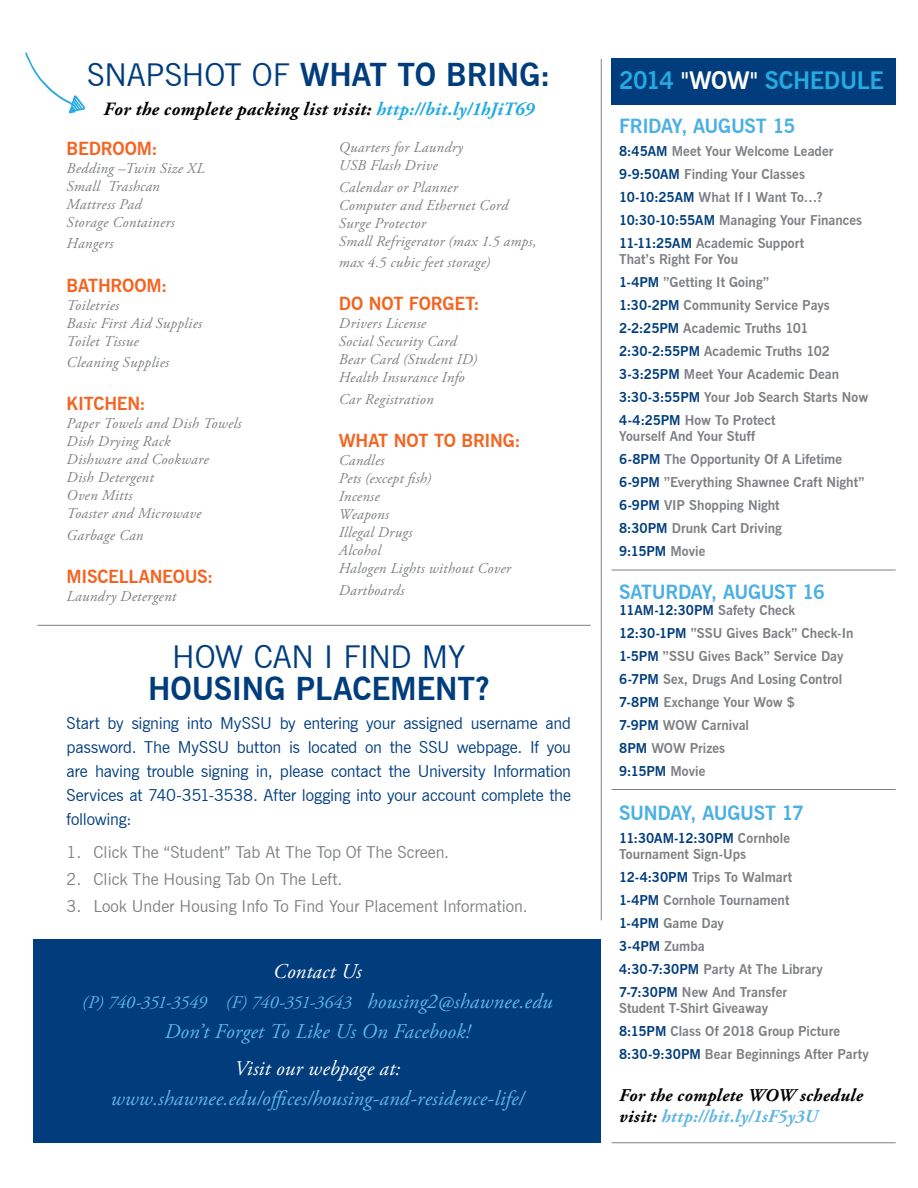
<style>
.page{position:relative;width:918px;height:1188px;background:#fff}
.page>*{position:absolute;margin:0;border:0;box-sizing:border-box;transform-origin:0 0}
.t1{font:700 31.5px/31.5px "News Gothic BT";letter-spacing:-.01em;color:#013d7d;text-align:center}
.t2{font:700 24px "News Gothic BT";letter-spacing:-.02em;color:#24aae1}
.t3{font:italic 21px "Adobe Garamond Pro";letter-spacing:.01em;color:#61b6e6}
.t4{font:italic 21px "Adobe Garamond Pro";letter-spacing:.01em;color:#fff}
.t5{font:700 19.5px "News Gothic BT";letter-spacing:-.02em;color:#4ab0e4}
.t6{font:italic 700 18.75px "Adobe Garamond Pro";letter-spacing:.015em;color:#000}
.t7{font:700 18px "News Gothic BT";letter-spacing:-.015em;color:#f36421}
.t8{font:italic 700 18px/21.6px "Adobe Garamond Pro";letter-spacing:.015em;color:#000}
.t9{font:italic 18px "Adobe Garamond Pro";letter-spacing:-.025em;color:#61b6e6}
.t10{font:16.5px/24px "News Gothic BT";letter-spacing:-.01em;color:#013d7d;text-align:justify}
.t11{font:16.5px "News Gothic BT";color:#7e8083}
.t12{font:italic 15px/21.6px "Adobe Garamond Pro";letter-spacing:.02em;color:#7e8083}
.t13{font:700 13.5px/16.2px "News Gothic BT";color:#7e8083}
.t14{font:700 13.5px "News Gothic BT";color:#013d7d}
.s1{font-weight:400}
.s2{color:#24aae1}
.s3{font-size:21px}
.s4{color:#fff}
.s5{color:#013d7d}
.s6{color:#7e8083}
.s7{color:#61b6e6}
</style>
<div class="page">
<div style="left:612px;top:59px;width:284px;height:46px;background:#013d7d"></div>
<hr style="left:612px;top:570px;width:284px;height:1px;background:#7e8083">
<hr style="left:612px;top:789px;width:284px;height:1px;background:#7e8083">
<div style="left:33px;top:939px;width:568px;height:204px;background:#013d7d"></div>
<hr style="left:601px;top:59px;width:1px;height:861px;background:#7e8083">
<hr style="left:612px;top:1143px;width:284px;height:1px;background:#7e8083">
<hr style="left:38px;top:625px;width:553px;height:1px;background:#7e8083">
<svg style="left:25px;top:52px;width:60px;height:61px"></svg>
<p class="t1" style="left:87px;top:59px;width:465px"><span class="s1">SNAPSHOT OF</span> WHAT TO BRING:</p>
<p class="t6" style="left:103px;top:98px;width:432px">For the complete packing list visit: <span class="s2">http://bit.ly/1hJiT69</span></p>
<p class="t7" style="left:67px;top:137px;width:92px">BEDROOM:</p>
<p class="t12" style="left:67px;top:158px;width:140px">Bedding –Twin Size XL</p>
<p class="t12" style="left:67px;top:176px;width:95px">Small Trashcan</p>
<p class="t12" style="left:67px;top:194px;width:76px">Mattress Pad</p>
<p class="t12" style="left:67px;top:212px;width:110px">Storage Containers</p>
<p class="t12" style="left:67px;top:233px;width:48px">Hangers</p>
<p class="t7" style="left:67px;top:274px;width:102px">BATHROOM:</p>
<p class="t12" style="left:67px;top:294px;width:54px">Toiletries</p>
<p class="t12" style="left:67px;top:312px;width:137px">Basic First Aid Supplies</p>
<p class="t12" style="left:67px;top:330px;width:74px">Toilet Tissue</p>
<p class="t12" style="left:67px;top:352px;width:104px">Cleaning Supplies</p>
<p class="t7" style="left:67px;top:393px;width:81px">KITCHEN:</p>
<p class="t12" style="left:67px;top:413px;width:176px">Paper Towels and Dish Towels</p>
<p class="t12" style="left:67px;top:431px;width:106px">Dish Drying Rack</p>
<p class="t12" style="left:67px;top:449px;width:144px">Dishware and Cookware</p>
<p class="t12" style="left:67px;top:467px;width:88px">Dish Detergent</p>
<p class="t12" style="left:67px;top:485px;width:67px">Oven Mitts</p>
<p class="t12" style="left:67px;top:503px;width:136px">Toaster and Microwave</p>
<p class="t12" style="left:67px;top:525px;width:78px">Garbage Can</p>
<p class="t7" style="left:67px;top:566px;width:148px">MISCELLANEOUS:</p>
<p class="t12" style="left:67px;top:586px;width:111px">Laundry Detergent</p>
<p class="t12" style="left:339px;top:137px;width:126px">Quarters for Laundry</p>
<p class="t12" style="left:339px;top:155px;width:100px">USB Flash Drive</p>
<p class="t12" style="left:339px;top:176px;width:120px">Calendar or Planner</p>
<p class="t12" style="left:339px;top:194px;width:171px">Computer and Ethernet Cord</p>
<p class="t12" style="left:339px;top:212px;width:89px">Surge Protector</p>
<p class="t12" style="left:339px;top:230px;width:199px">Small Refrigerator (max 1.5 amps, max 4.5 cubic feet storage)</p>
<p class="t7" style="left:339px;top:293px;width:142px">DO NOT FORGET:</p>
<p class="t12" style="left:339px;top:313px;width:89px">Drivers License</p>
<p class="t12" style="left:339px;top:331px;width:119px">Social Security Card</p>
<p class="t12" style="left:339px;top:349px;width:140px">Bear Card (Student ID)</p>
<p class="t12" style="left:339px;top:367px;width:127px">Health Insurance Info</p>
<p class="t12" style="left:339px;top:389px;width:96px">Car Registration</p>
<p class="t7" style="left:339px;top:430px;width:183px">WHAT NOT TO BRING:</p>
<p class="t12" style="left:339px;top:450px;width:47px">Candles</p>
<p class="t12" style="left:339px;top:468px;width:94px">Pets (except fish)</p>
<p class="t12" style="left:339px;top:486px;width:42px">Incense</p>
<p class="t12" style="left:339px;top:504px;width:52px">Weapons</p>
<p class="t12" style="left:339px;top:522px;width:75px">Illegal Drugs</p>
<p class="t12" style="left:339px;top:540px;width:44px">Alcohol</p>
<p class="t12" style="left:339px;top:558px;width:174px">Halogen Lights without Cover</p>
<p class="t12" style="left:339px;top:580px;width:67px">Dartboards</p>
<p class="t1" style="left:148px;top:641px;width:343px"><span class="s1">HOW CAN I FIND MY<br></span>HOUSING PLACEMENT?</p>
<p class="t10" style="left:67px;top:711px;width:506px">Start by signing into MySSU by entering your assigned username and password. The MySSU button is located on the SSU webpage. If you are having trouble signing in, please contact the University Information Services at 740-351-3538. After logging into your account complete the following:</p>
<p class="t11" style="left:67px;top:843px;width:384px">1. Click The “Student” Tab At The Top Of The Screen.</p>
<p class="t11" style="left:67px;top:869px;width:277px">2. Click The Housing Tab On The Left.</p>
<p class="t11" style="left:67px;top:896px;width:463px">3. Look Under Housing Info To Find Your Placement Information.</p>
<p class="t4" style="left:273px;top:959px;width:90px">Contact Us</p>
<p class="t9" style="left:82px;top:992px;width:472px">(P) 740-351-3549 (F) 740-351-3643 <span class="s3">housing2@shawnee.edu</span></p>
<p class="t3" style="left:165px;top:1019px;width:307px">Don’t Forget To Like Us On Facebook!</p>
<p class="t4" style="left:234px;top:1056px;width:168px">Visit our webpage at:</p>
<p class="t3" style="left:111px;top:1086px;width:415px">www.shawnee.edu/offices/housing-and-residence-life/</p>
<p class="t2" style="left:619px;top:66px;width:266px">2014 <span class="s4">"WOW"</span> SCHEDULE</p>
<p class="t5" style="left:619px;top:114px;width:178px">FRIDAY, AUGUST 15</p>
<p class="t13" style="left:619px;top:143px;width:216px"><span class="s5">8:45AM</span> Meet Your Welcome Leader</p>
<p class="t13" style="left:619px;top:166px;width:187px"><span class="s5">9-9:50AM</span> Finding Your Classes</p>
<p class="t13" style="left:619px;top:189px;width:205px"><span class="s5">10-10:25AM</span> What If I Want To…?</p>
<p class="t13" style="left:619px;top:212px;width:245px"><span class="s5">10:30-10:55AM</span> Managing Your Finances</p>
<p class="t13" style="left:619px;top:235px;width:186px"><span class="s5">11-11:25AM</span> Academic Support<br>That’s Right For You</p>
<p class="t13" style="left:619px;top:274px;width:151px"><span class="s5">1-4PM</span> ”Getting It Going”</p>
<p class="t13" style="left:619px;top:297px;width:212px"><span class="s5">1:30-2PM</span> Community Service Pays</p>
<p class="t13" style="left:619px;top:320px;width:191px"><span class="s5">2-2:25PM</span> Academic Truths 101</p>
<p class="t13" style="left:619px;top:343px;width:212px"><span class="s5">2:30-2:55PM</span> Academic Truths 102</p>
<p class="t13" style="left:619px;top:366px;width:222px"><span class="s5">3-3:25PM</span> Meet Your Academic Dean</p>
<p class="t13" style="left:619px;top:389px;width:251px"><span class="s5">3:30-3:55PM</span> Your Job Search Starts Now</p>
<p class="t13" style="left:619px;top:412px;width:158px"><span class="s5">4-4:25PM</span> How To Protect<br>Yourself And Your Stuff</p>
<p class="t13" style="left:619px;top:451px;width:224px"><span class="s5">6-8PM</span> The Opportunity Of A Lifetime</p>
<p class="t13" style="left:619px;top:474px;width:247px"><span class="s5">6-9PM</span> ”Everything Shawnee Craft Night”</p>
<p class="t13" style="left:619px;top:497px;width:162px"><span class="s5">6-9PM</span> VIP Shopping Night</p>
<p class="t13" style="left:619px;top:520px;width:164px"><span class="s5">8:30PM</span> Drunk Cart Driving</p>
<p class="t14" style="left:619px;top:543px;width:88px">9:15PM <span class="s6">Movie</span></p>
<p class="t5" style="left:619px;top:580px;width:207px">SATURDAY, AUGUST 16</p>
<p class="t14" style="left:619px;top:602px;width:178px">11AM-12:30PM <span class="s6">Safety Check</span></p>
<p class="t13" style="left:619px;top:625px;width:236px"><span class="s5">12:30-1PM</span> ”SSU Gives Back” Check-In</p>
<p class="t13" style="left:619px;top:648px;width:226px"><span class="s5">1-5PM</span> ”SSU Gives Back” Service Day</p>
<p class="t13" style="left:619px;top:671px;width:225px"><span class="s5">6-7PM</span> Sex, Drugs And Losing Control</p>
<p class="t13" style="left:619px;top:694px;width:177px"><span class="s5">7-8PM</span> Exchange Your Wow $</p>
<p class="t13" style="left:619px;top:717px;width:131px"><span class="s5">7-9PM</span> WOW Carnival</p>
<p class="t13" style="left:619px;top:740px;width:108px"><span class="s5">8PM</span> WOW Prizes</p>
<p class="t14" style="left:619px;top:763px;width:88px">9:15PM <span class="s6">Movie</span></p>
<p class="t5" style="left:619px;top:801px;width:186px">SUNDAY, AUGUST 17</p>
<p class="t13" style="left:619px;top:830px;width:172px"><span class="s5">11:30AM-12:30PM</span> Cornhole<br>Tournament Sign-Ups</p>
<p class="t13" style="left:619px;top:869px;width:174px"><span class="s5">12-4:30PM</span> Trips To Walmart</p>
<p class="t13" style="left:619px;top:892px;width:172px"><span class="s5">1-4PM</span> Cornhole Tournament</p>
<p class="t13" style="left:619px;top:915px;width:106px"><span class="s5">1-4PM</span> Game Day</p>
<p class="t14" style="left:619px;top:938px;width:87px">3-4PM <span class="s6">Zumba</span></p>
<p class="t13" style="left:619px;top:961px;width:205px"><span class="s5">4:30-7:30PM</span> Party At The Library</p>
<p class="t13" style="left:619px;top:984px;width:169px"><span class="s5">7-7:30PM</span> New And Transfer<br>Student T-Shirt Giveaway</p>
<p class="t13" style="left:619px;top:1023px;width:222px"><span class="s5">8:15PM</span> Class Of 2018 Group Picture</p>
<p class="t13" style="left:619px;top:1046px;width:251px"><span class="s5">8:30-9:30PM</span> Bear Beginnings After Party</p>
<p class="t8" style="left:619px;top:1084px;width:245px">For the complete WOW schedule visit: <span class="s7">http://bit.ly/1sF5y3U</span></p>
</div>
